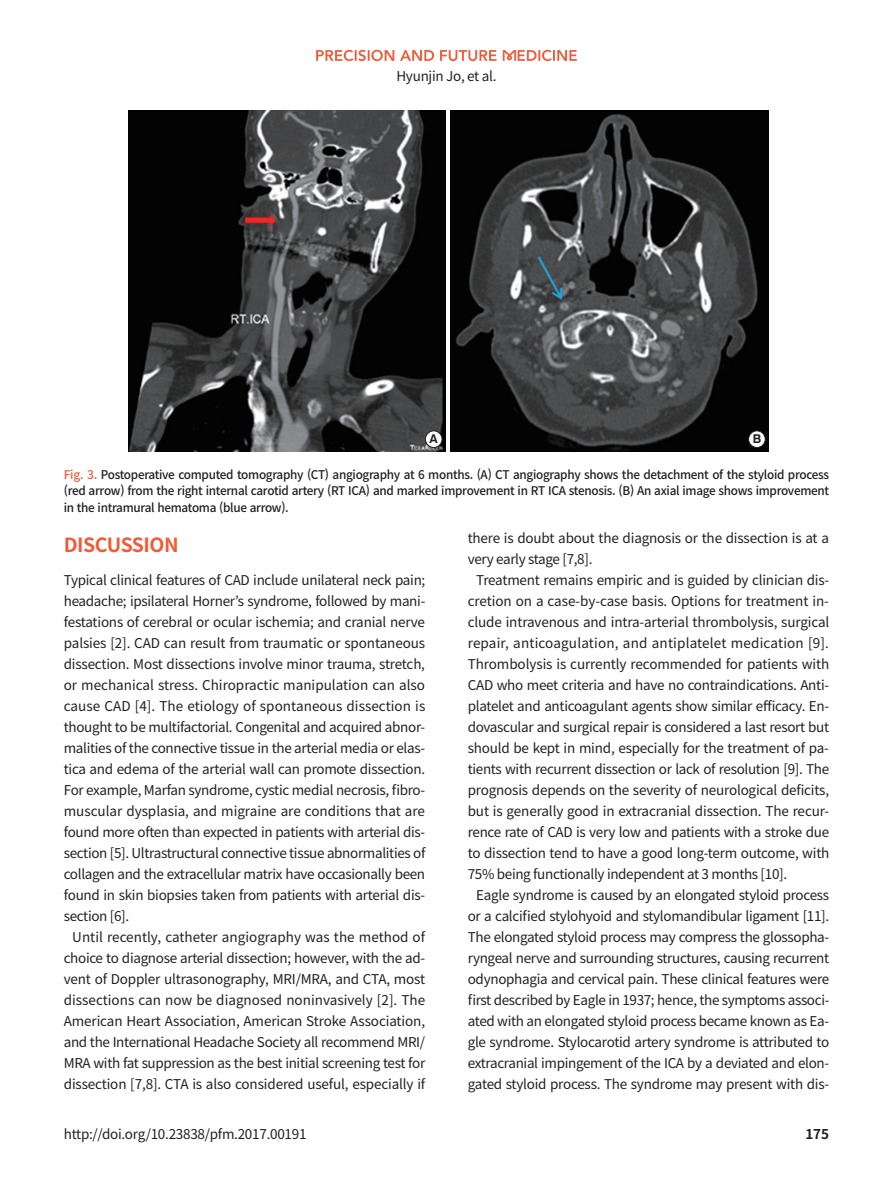
<style>
.page{position:relative;width:893px;height:1191px;background:#fff}
.page>*{position:absolute;margin:0;border:0;box-sizing:border-box;transform-origin:0 0}
.t1{font:700 19.5px "Noto Sans CJ Kkr";letter-spacing:-.025em;color:#f15b37}
.t2{font:13.5px/21px "Noto Sans CJ Kkr";letter-spacing:-.02em;color:#231f20;text-align:justify}
.t3{font:700 13.5px "Noto Sans CJ Kkr";color:#231f20}
.t4{font:700 12.15px "Swiss 721 BT";color:#231f20}
.t5{font:500 12px/16.5px "Noto Sans CJ Kkr";letter-spacing:-.025em;color:#231f20;text-align:justify}
.s1{color:#f15b37}
</style>
<div class="page">
<svg style="left:316px;top:50px;width:118px;height:11px"></svg>
<svg style="left:440px;top:50px;width:137px;height:11px"></svg>
<img style="left:129px;top:111px;width:317px;height:340px">
<img style="left:450px;top:111px;width:318px;height:340px">
<div style="left:425px;top:431px;width:17px;height:16px;background:#fff;border-radius:50%"></div>
<div style="left:425px;top:431px;width:17px;height:17px;border:1px solid #231f20;border-radius:50%"></div>
<div style="left:749px;top:431px;width:16px;height:16px;background:#fff;border-radius:50%"></div>
<div style="left:748px;top:431px;width:17px;height:17px;border:1px solid #231f20;border-radius:50%"></div>
<p class="t2" style="left:396px;top:65px;width:102px">Hyunjin Jo, et al.</p>
<p class="t4" style="left:430px;top:432px;width:10px">A</p>
<p class="t4" style="left:753px;top:432px;width:10px">B</p>
<p class="t5" style="left:64px;top:466px;width:767px"><span class="s1">Fig. 3.</span> Postoperative computed tomography (CT) angiography at 6 months. (A) CT angiography shows the detachment of the styloid process (red arrow) from the right internal carotid artery (RT ICA) and marked improvement in RT ICA stenosis. (B) An axial image shows improvement in the intramural hematoma (blue arrow).</p>
<h1 class="t1" style="left:64px;top:533px;width:116px">DISCUSSION</h1>
<p class="t2" style="left:64px;top:569px;width:363px">Typical clinical features of CAD include unilateral neck pain; headache; ipsilateral Horner’s syndrome, followed by mani&shy;festations of cerebral or ocular ischemia; and cranial nerve palsies [2]. CAD can result from traumatic or spontaneous dissection. Most dissections involve minor trauma, stretch, or mechanical stress. Chiropractic manipulation can also cause CAD [4]. The etiology of spontaneous dissection is thought to be multifactorial. Congenital and acquired abnor&shy;malities of the connective tissue in the arterial media or elas&shy;tica and edema of the arterial wall can promote dissection.<br>For example, Marfan syndrome, cystic medial necrosis, fibro&shy;muscular dysplasia, and migraine are conditions that are found more often than expected in patients with arterial dis&shy;section [5]. Ultrastructural connective tissue abnormalities of collagen and the extracellular matrix have occasionally been found in skin biopsies taken from patients with arterial dis&shy;section [6].</p>
<p class="t2" style="left:64px;top:926px;width:363px;text-indent:9px">Until recently, catheter angiography was the method of choice to diagnose arterial dissection; however, with the ad&shy;vent of Doppler ultrasonography, MRI/MRA, and CTA, most dissections can now be diagnosed noninvasively [2]. The American Heart Association, American Stroke Association, and the International Headache Society all recommend MRI/ MRA with fat suppression as the best initial screening test for dissection [7,8]. CTA is also considered useful, especially if</p>
<p class="t2" style="left:468px;top:527px;width:363px">there is doubt about the diagnosis or the dissection is at a very early stage [7,8].</p>
<p class="t2" style="left:468px;top:569px;width:363px;text-indent:9px">Treatment remains empiric and is guided by clinician dis&shy;cretion on a case-by-case basis. Options for treatment in&shy;clude intravenous and intra-arterial thrombolysis, surgical repair, anticoagulation, and antiplatelet medication [9].<br>Thrombolysis is currently recommended for patients with CAD who meet criteria and have no contraindications. Anti&shy;platelet and anticoagulant agents show similar efficacy. En&shy;dovascular and surgical repair is considered a last resort but should be kept in mind, especially for the treatment of pa&shy;tients with recurrent dissection or lack of resolution [9]. The prognosis depends on the severity of neurological deficits, but is generally good in extracranial dissection. The recur&shy;rence rate of CAD is very low and patients with a stroke due to dissection tend to have a good long-term outcome, with 75% being functionally independent at 3 months [10].</p>
<p class="t2" style="left:468px;top:885px;width:363px;text-indent:9px">Eagle syndrome is caused by an elongated styloid process or a calcified stylohyoid and stylomandibular ligament [11].<br>The elongated styloid process may compress the glossopha&shy;ryngeal nerve and surrounding structures, causing recurrent odynophagia and cervical pain. These clinical features were first described by Eagle in 1937; hence, the symptoms associ&shy;ated with an elongated styloid process became known as Ea&shy;gle syndrome. Stylocarotid artery syndrome is attributed to extracranial impingement of the ICA by a deviated and elon&shy;gated styloid process. The syndrome may present with dis-</p>
<p class="t2" style="left:64px;top:1123px;width:244px">http://doi.org/10.23838/pfm.2017.00191</p>
<p class="t3" style="left:805px;top:1126px;width:25px">175</p>
</div>
